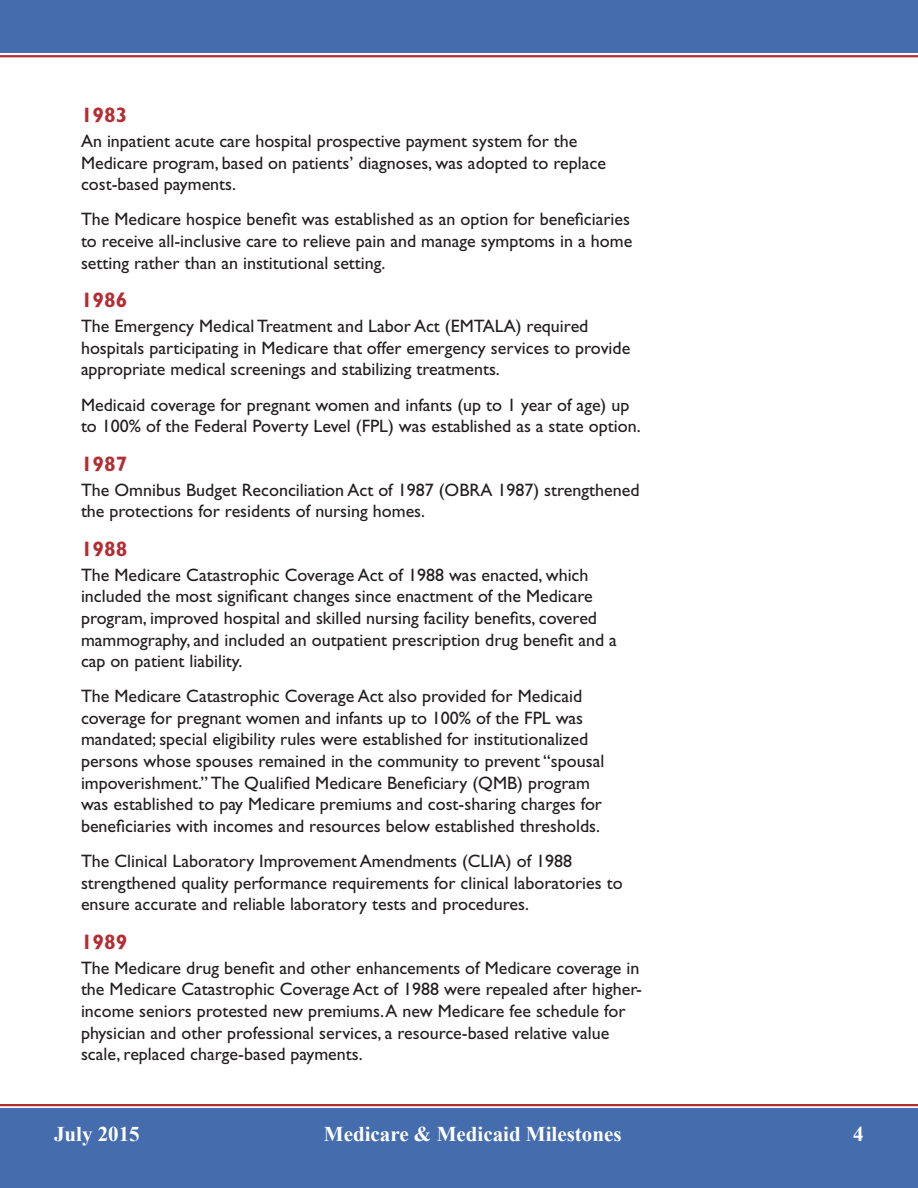
<style>
.page{position:relative;width:918px;height:1188px;background:#fff}
.page>*{position:absolute;margin:0;border:0;box-sizing:border-box;transform-origin:0 0}
.t1{font:700 21px "Times New Roman";color:#fff}
.t2{font:700 21px "Gill Sans Std";color:#b42d33}
.t3{font:18px/21.6px "Gill Sans Std";color:#231f20}
</style>
<div class="page">
<div style="left:0;top:1108px;width:918px;height:80px;background:#456dae"></div>
<div style="left:0;top:0;width:918px;height:52px;background:#456dae"></div>
<hr style="left:0;top:55px;width:918px;height:2px;background:#b42d33">
<hr style="left:0;top:1104px;width:918px;height:2px;background:#b42d33">
<h2 class="t2" style="left:81px;top:103px;width:48px">1983</h2>
<p class="t3" style="left:81px;top:130px;width:527px">An inpatient acute care hospital prospective payment system for the<br>Medicare program, based on patients’ diagnoses, was adopted to replace cost-based payments.</p>
<p class="t3" style="left:81px;top:209px;width:553px">The Medicare hospice benefit was established as an option for beneficiaries to receive all-inclusive care to relieve pain and manage symptoms in a home setting rather than an institutional setting.</p>
<h2 class="t2" style="left:81px;top:288px;width:48px">1986</h2>
<p class="t3" style="left:81px;top:315px;width:551px">The Emergency Medical Treatment and Labor Act (EMTALA) required hospitals participating in Medicare that offer emergency services to provide appropriate medical screenings and stabilizing treatments.</p>
<p class="t3" style="left:81px;top:394px;width:561px">Medicaid coverage for pregnant women and infants (up to 1 year of age) up to 100% of the Federal Poverty Level (FPL) was established as a state option.</p>
<h2 class="t2" style="left:81px;top:451px;width:48px">1987</h2>
<p class="t3" style="left:81px;top:479px;width:560px">The Omnibus Budget Reconciliation Act of 1987 (OBRA 1987) strengthened the protections for residents of nursing homes.</p>
<h2 class="t2" style="left:81px;top:536px;width:48px">1988</h2>
<p class="t3" style="left:81px;top:564px;width:537px">The Medicare Catastrophic Coverage Act of 1988 was enacted, which included the most significant changes since enactment of the Medicare program, improved hospital and skilled nursing facility benefits, covered mammography, and included an outpatient prescription drug benefit and a cap on patient liability.</p>
<p class="t3" style="left:81px;top:686px;width:525px">The Medicare Catastrophic Coverage Act also provided for Medicaid coverage for pregnant women and infants up to 100% of the FPL was mandated; special eligibility rules were established for institutionalized persons whose spouses remained in the community to prevent “spousal impoverishment.” The Qualified Medicare Beneficiary (QMB) program was established to pay Medicare premiums and cost-sharing charges for beneficiaries with incomes and resources below established thresholds.</p>
<p class="t3" style="left:81px;top:850px;width:543px">The Clinical Laboratory Improvement Amendments (CLIA) of 1988 strengthened quality performance requirements for clinical laboratories to ensure accurate and reliable laboratory tests and procedures.</p>
<h2 class="t2" style="left:81px;top:929px;width:48px">1989</h2>
<p class="t3" style="left:81px;top:957px;width:562px">The Medicare drug benefit and other enhancements of Medicare coverage in the Medicare Catastrophic Coverage Act of 1988 were repealed after higher&shy;income seniors protested new premiums. A new Medicare fee schedule for physician and other professional services, a resource-based relative value scale, replaced charge-based payments.</p>
<p class="t1" style="left:54px;top:1120px;width:87px">July 2015</p>
<p class="t1" style="left:324px;top:1120px;width:299px">Medicare &amp; Medicaid Milestones</p>
<p class="t1" style="left:853px;top:1120px;width:12px">4</p>
</div>
